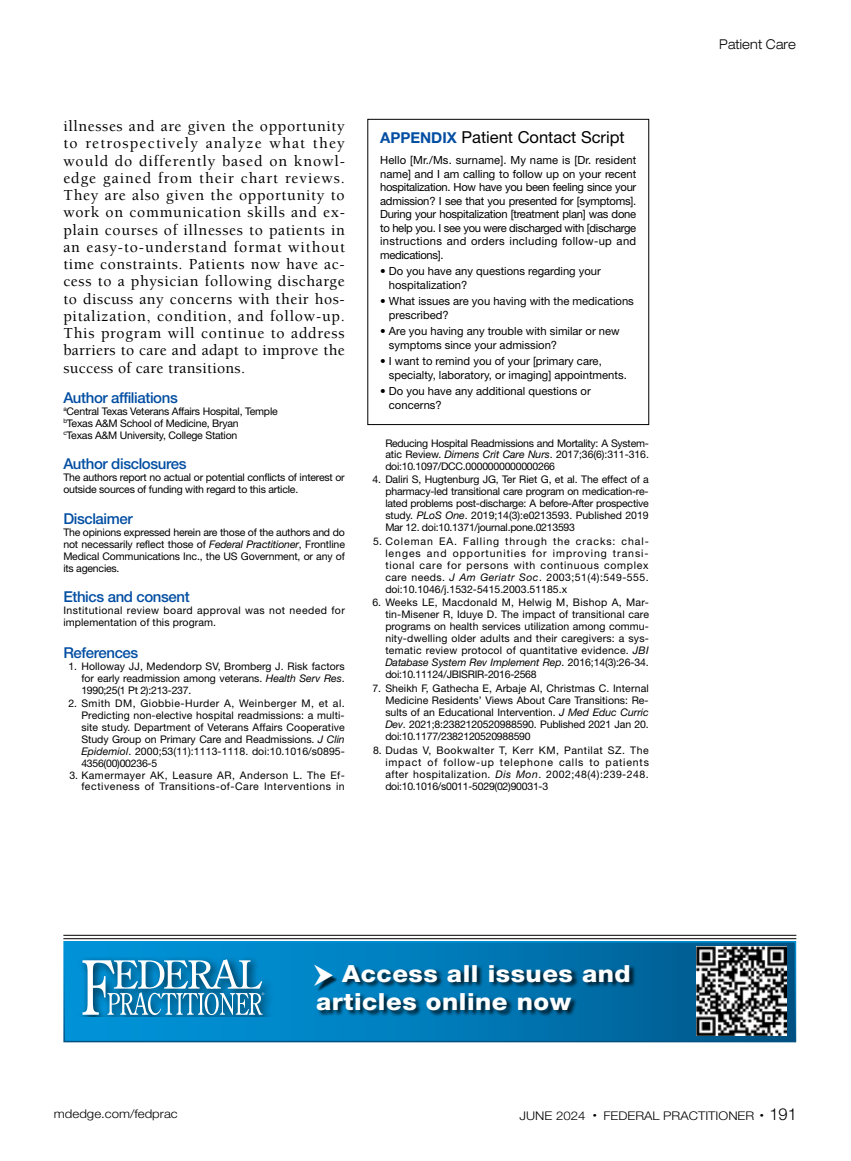
<style>
.page{position:relative;width:851px;height:1161px;background:#fff}
.page>*{position:absolute;margin:0;border:0;box-sizing:border-box;transform-origin:0 0}
.t1{font:800 23.7px/28px "Helvetica Neue LT Std";letter-spacing:.02em;color:#fff;scale:1.09 1}
.t2{font:16.5px "Helvetica Neue LT Std";color:#000}
.t3{font:500 15.75px/17.2px "Berkeley Std";letter-spacing:.02em;color:#000;text-align:justify}
.t4{font:500 15px "Helvetica Neue LT Std";letter-spacing:-.025em;color:#034ea2}
.t5{font:300 expanded 13.5px "Helvetica Neue LT Std";letter-spacing:.01em;color:#000;scale:.9 1}
.t6{font:300 12px "Helvetica Neue LT Std";color:#000;scale:1.1 1}
.t7{font:11.25px/13.5px "Helvetica Neue LT Std";color:#000}
.t8{font:10.5px/12px "Helvetica Neue LT Std";letter-spacing:-.015em;color:#000;text-align:justify}
.t9{font:10.5px/10.5px "Helvetica Neue LT Std";letter-spacing:.05em;color:#000;text-align:right}
.t10{font:10.5px/12px "Helvetica Neue LT Std";letter-spacing:.04em;color:#000}
.s1{font-style:italic}
.s2{font-weight:700;font-size:15px;color:#034ea2}
.s3{font-size:16.5px}
</style>
<div class="page">
<div style="left:367px;top:119px;width:282px;height:306px;border:1px solid #000"></div>
<div style="left:64px;top:942px;width:731px;height:100px;background:linear-gradient(to right,#009ae1,#01588a)"></div>
<hr style="left:63px;top:938px;width:733px;height:1px;background:#000">
<hr style="left:63px;top:935px;width:733px;height:1px;background:#000">
<div style="left:78px;top:958px;width:196px;height:59px;background:#000;opacity:.75"></div>
<hr style="left:82px;top:1017px;width:180px;height:1px;background:#fff">
<svg style="left:82px;top:959px;width:182px;height:56px"></svg>
<div style="left:317px;top:965px;width:318px;height:52px;background:#000;opacity:.75"></div>
<div style="left:316px;top:967px;width:23px;height:25px;background:#000;opacity:.75"></div>
<img style="left:696px;top:946px;width:90px;height:90px">
<svg style="left:314px;top:965px;width:19px;height:21px"></svg>
<p class="t3" style="left:63px;top:118px;width:283px">illnesses and are given the opportunity to retrospectively analyze what they would do differently based on knowl&shy;edge gained from their chart reviews.<br>They are also given the opportunity to work on communication skills and ex&shy;plain courses of illnesses to patients in an easy-to-understand format without time constraints. Patients now have ac&shy;cess to a physician following discharge to discuss any concerns with their hos&shy;pitalization, condition, and follow-up.<br>This program will continue to address barriers to care and adapt to improve the success of care transitions.</p>
<h3 class="t4" style="left:63px;top:388px;width:116px">Author affiliations</h3>
<p class="t8" style="left:63px;top:405px;width:216px;text-align:left"><sup>a</sup>Central Texas Veterans Affairs Hospital, Temple <sup>b</sup>Texas A&amp;M School of Medicine, Bryan<br><sup>c</sup>Texas A&amp;M University, College Station</p>
<h3 class="t4" style="left:63px;top:454px;width:125px">Author disclosures</h3>
<p class="t8" style="left:63px;top:471px;width:283px">The authors report no actual or potential conflicts of interest or outside sources of funding with regard to this article.</p>
<h3 class="t4" style="left:63px;top:509px;width:71px">Disclaimer</h3>
<p class="t8" style="left:63px;top:526px;width:283px">The opinions expressed herein are those of the authors and do not necessarily reflect those of <span class="s1">Federal Practitioner</span>, Frontline Medical Communications Inc., the US Government, or any of its agencies.</p>
<h3 class="t4" style="left:63px;top:588px;width:128px">Ethics and consent</h3>
<p class="t10" style="left:63px;top:604px;width:283px">Institutional review board approval was not needed for implementation of this program.</p>
<h3 class="t4" style="left:63px;top:643px;width:77px">References</h3>
<p class="t8" style="left:81px;top:660px;width:265px;text-indent:-13px">1. Holloway JJ, Medendorp SV, Bromberg J. Risk factors for early readmission among veterans. <span class="s1">Health Serv Res</span>.<br>1990;25(1 Pt 2):213-237.</p>
<p class="t8" style="left:81px;top:697px;width:265px;text-indent:-13px">2. Smith DM, Giobbie-Hurder A, Weinberger M, et al.<br>Predicting non-elective hospital readmissions: a multi&shy;site study. Department of Veterans Affairs Cooperative Study Group on Primary Care and Readmissions. <span class="s1">J Clin Epidemiol</span>. 2000;53(11):1113-1118. doi:10.1016/s0895- 4356(00)00236-5</p>
<p class="t9" style="left:70px;top:770px;width:277px">3. Kamermayer AK, Leasure AR, Anderson L. The Ef&shy;fectiveness of Transitions-of-Care Interventions in</p>
<h2 class="t2" style="left:380px;top:128px;width:246px"><span class="s2">APPENDIX</span> Patient Contact Script</h2>
<p class="t7" style="left:380px;top:154px;width:258px;text-align:justify">Hello [Mr./Ms. surname]. My name is [Dr. resident name] and I am calling to follow up on your recent hospitalization. How have you been feeling since your admission? I see that you presented for [symptoms].<br>During your hospitalization [treatment plan] was done to help you. I see you were discharged with [discharge instructions and orders including follow-up and medications].</p>
<p class="t7" style="left:389px;top:265px;width:213px;text-indent:-9px">• Do you have any questions regarding your hospitalization?</p>
<p class="t7" style="left:389px;top:295px;width:246px;text-indent:-9px">• What issues are you having with the medications prescribed?</p>
<p class="t7" style="left:389px;top:325px;width:232px;text-indent:-9px">• Are you having any trouble with similar or new symptoms since your admission?</p>
<p class="t7" style="left:389px;top:355px;width:239px;text-indent:-9px">• I want to remind you of your [primary care, specialty, laboratory, or imaging] appointments.</p>
<p class="t7" style="left:389px;top:385px;width:203px;text-indent:-9px">• Do you have any additional questions or concerns?</p>
<p class="t8" style="left:385px;top:438px;width:265px;line-height:10.5px">Reducing Hospital Readmissions and Mortality: A System&shy;atic Review. <span class="s1">Dimens Crit Care Nurs</span>. 2017;36(6):311-316.</p>
<p class="t8" style="left:385px;top:460px;width:171px">doi:10.1097/DCC.0000000000000266</p>
<p class="t8" style="left:385px;top:474px;width:265px;text-indent:-13px">4. Daliri S, Hugtenburg JG, Ter Riet G, et al. The effect of a pharmacy-led transitional care program on medication-re&shy;lated problems post-discharge: A before-After prospective study. <span class="s1">PLoS One</span>. 2019;14(3):e0213593. Published 2019<br>Mar 12. doi:10.1371/journal.pone.0213593</p>
<p class="t8" style="left:385px;top:535px;width:265px;text-indent:-12px">5. Coleman EA. Falling through the cracks: chal&shy;lenges and opportunities for improving transi&shy;tional care for persons with continuous complex care needs. <span class="s1">J Am Geriatr Soc</span>. 2003;51(4):549-555. doi:10.1046/j.1532-5415.2003.51185.x</p>
<p class="t8" style="left:385px;top:597px;width:265px;text-indent:-13px">6. Weeks LE, Macdonald M, Helwig M, Bishop A, Mar&shy;tin-Misener R, Iduye D. The impact of transitional care programs on health services utilization among commu&shy;nity-dwelling older adults and their caregivers: a sys&shy;tematic review protocol of quantitative evidence. <span class="s1">JBI Database System Rev Implement Rep</span>. 2016;14(3):26-34. doi:10.11124/JBISRIR-2016-2568</p>
<p class="t8" style="left:385px;top:682px;width:265px;text-indent:-13px">7. Sheikh F, Gathecha E, Arbaje AI, Christmas C. Internal Medicine Residents’ Views About Care Transitions: Re&shy;sults of an Educational Intervention. <span class="s1">J Med Educ Curric Dev</span>. 2021;8:2382120520988590. Published 2021 Jan 20. doi:10.1177/2382120520988590</p>
<p class="t8" style="left:385px;top:744px;width:265px;text-indent:-12px">8. Dudas V, Bookwalter T, Kerr KM, Pantilat SZ. The impact of follow-up telephone calls to patients after hospitalization. <span class="s1">Dis Mon</span>. 2002;48(4):239-248. doi:10.1016/s0011-5029(02)90031-3</p>
<h1 class="t1" style="left:316px;top:959px;width:290px;text-indent:26px">Access all issues and articles online now</h1>
<p class="t5" style="left:719px;top:36px;width:87px">Patient Care</p>
<p class="t6" style="left:54px;top:1107px;width:114px">mdedge.com/fedprac</p>
<p class="t6" style="left:519px;top:1109px;width:253px">JUNE 2024 <sup>•</sup> FEDERAL PRACTITIONER <sup>•</sup> <span class="s3">191</span></p>
</div>
